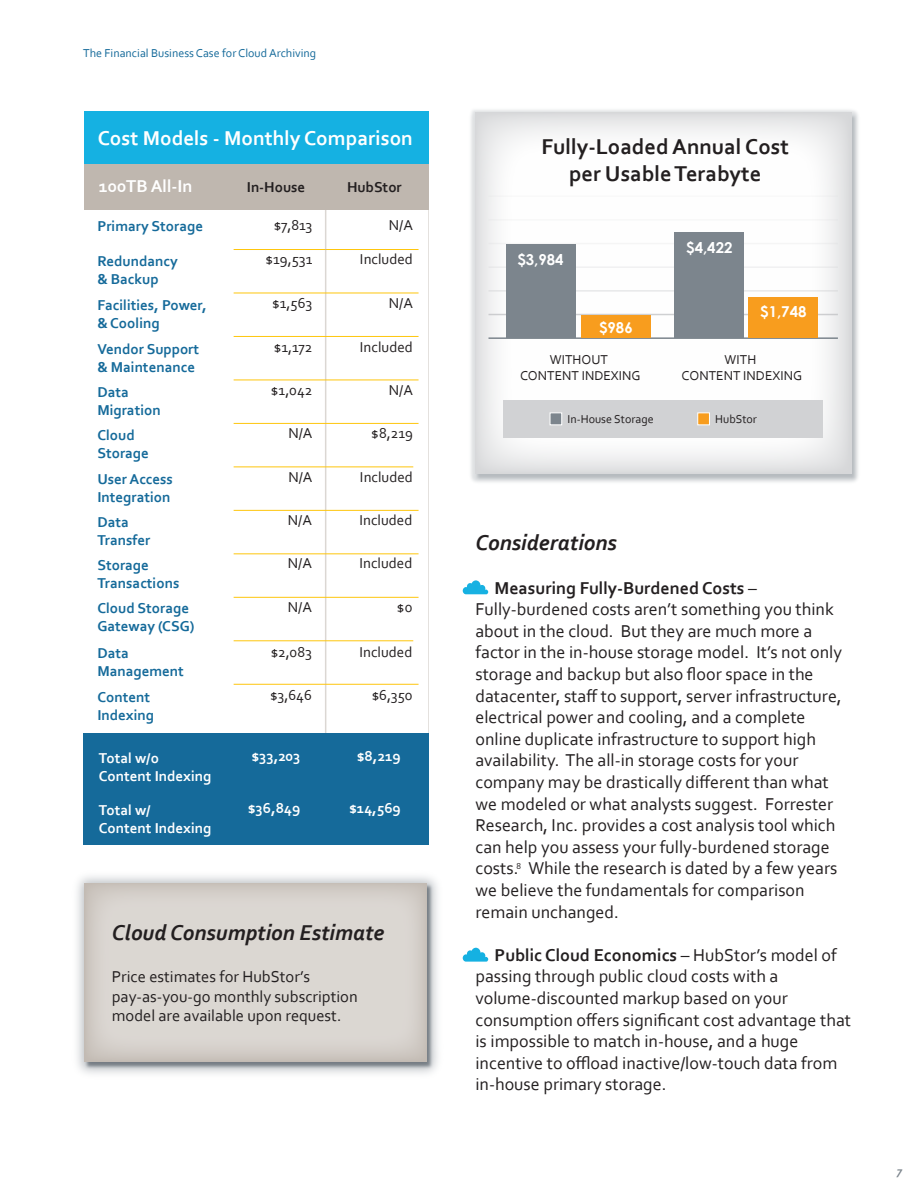
<style>
.page{position:relative;width:918px;height:1188px;background:#fff}
.page>*{position:absolute;margin:0;border:0;box-sizing:border-box;transform-origin:0 0}
.t1{font:700 22.5px/27px "Corbel";color:#231f20;text-align:center}
.t2{font:italic 700 22.5px "Corbel";color:#231f20}
.t3{font:700 21px "Corbel";color:#fff}
.t4{font:18px/21.6px "Corbel";color:#231f20}
.t5{font:700 18px "Corbel";color:#fff}
.t6{font:16.5px/19.8px "Corbel";color:#231f20}
.t7{font:700 15px/18px "Corbel";color:#156a9a}
.t8{font:15px "Corbel";color:#231f20}
.t9{font:700 15px/18px "Corbel";color:#fff}
.t10{font:700 15px "Century Gothic";color:#fff}
.t11{font:700 15px "Corbel";color:#231f20}
.t12{font:13.5px/16.2px "Corbel";color:#231f20;text-align:center}
.t13{font:12px "Corbel";color:#156a9a}
.t14{font:12px "Corbel";color:#231f20}
.t15{font:italic 700 12px "Corbel";color:#7c858d}
.t16{font:9px "Corbel";color:#231f20}
.s1{font-weight:700}
</style>
<div class="page">
<div style="left:84px;top:111px;width:344px;height:53px;background:#15b1e2"></div>
<hr style="left:234px;top:249px;width:185px;height:1px;background:#fec60d">
<hr style="left:325px;top:209px;width:1px;height:525px;background:#bfb7af">
<hr style="left:234px;top:293px;width:185px;height:1px;background:#fec60d">
<hr style="left:234px;top:380px;width:185px;height:1px;background:#fec60d">
<hr style="left:234px;top:423px;width:185px;height:1px;background:#fec60d">
<hr style="left:234px;top:336px;width:185px;height:1px;background:#fec60d">
<hr style="left:234px;top:467px;width:179px;height:1px;background:#fec60d">
<div style="left:84px;top:164px;width:344px;height:45px;background:#bfb7af"></div>
<hr style="left:428px;top:209px;width:1px;height:532px;background:#bfb7af">
<div style="left:83px;top:733px;width:345px;height:112px;background:#156a9a"></div>
<hr style="left:234px;top:553px;width:185px;height:1px;background:#fec60d">
<hr style="left:234px;top:597px;width:185px;height:1px;background:#fec60d">
<hr style="left:234px;top:510px;width:185px;height:1px;background:#fec60d">
<hr style="left:234px;top:640px;width:179px;height:1px;background:#fec60d">
<hr style="left:234px;top:684px;width:185px;height:1px;background:#fec60d">
<img style="left:473px;top:112px;width:386px;height:371px">
<svg style="left:475px;top:112px;width:376px;height:362px"></svg>
<div style="left:504px;top:400px;width:319px;height:37px;background:#d1d2d4"></div>
<div style="left:550px;top:412px;width:12px;height:13px;background:#7c858d;border:1px solid #fff"></div>
<hr style="left:489px;top:337px;width:349px;height:2px;background:#7c858d">
<hr style="left:489px;top:314px;width:349px;height:1px;background:#bcbdc0">
<hr style="left:489px;top:243px;width:349px;height:1px;background:#d1d2d4">
<hr style="left:489px;top:266px;width:349px;height:2px;background:#d1d2d4">
<hr style="left:489px;top:290px;width:349px;height:2px;background:#d1d2d4">
<hr style="left:489px;top:219px;width:349px;height:2px;background:#d1d2d4">
<hr style="left:489px;top:195px;width:349px;height:2px;background:#d1d2d4">
<div style="left:581px;top:315px;width:70px;height:23px;background:#f89d1e"></div>
<div style="left:675px;top:232px;width:69px;height:106px;background:#7c858d"></div>
<div style="left:749px;top:297px;width:69px;height:41px;background:#f89d1e"></div>
<div style="left:697px;top:412px;width:13px;height:13px;background:#f89d1e;border:1px solid #fff"></div>
<div style="left:506px;top:244px;width:69px;height:94px;background:#7c858d"></div>
<img style="left:83px;top:883px;width:352px;height:188px">
<svg style="left:85px;top:883px;width:342px;height:179px;background:#d7d3cd"></svg>
<svg style="left:463px;top:580px;width:25px;height:14px"></svg>
<svg style="left:463px;top:948px;width:25px;height:14px"></svg>
<p class="t13" style="left:83px;top:46px;width:234px">The Financial Business Case for Cloud Archiving</p>
<p class="t3" style="left:98px;top:125px;width:317px">Cost Models - Monthly Comparison</p>
<p class="t5" style="left:99px;top:175px;width:95px">100TB All-In</p>
<p class="t7" style="left:97px;top:217px;width:107px">Primary Storage</p>
<p class="t7" style="left:97px;top:252px;width:82px">Redundancy &amp; Backup</p>
<p class="t7" style="left:97px;top:295px;width:111px">Facilities, Power, &amp; Cooling</p>
<p class="t7" style="left:97px;top:340px;width:103px">Vendor Support &amp; Maintenance</p>
<p class="t7" style="left:97px;top:383px;width:65px">Data<br>Migration</p>
<p class="t7" style="left:97px;top:426px;width:53px">Cloud<br>Storage</p>
<p class="t7" style="left:97px;top:469px;width:77px">User Access<br>Integration</p>
<p class="t7" style="left:97px;top:512px;width:55px">Data<br>Transfer</p>
<p class="t7" style="left:97px;top:555px;width:84px">Storage<br>Transactions</p>
<p class="t7" style="left:97px;top:599px;width:99px">Cloud Storage<br>Gateway (CSG)</p>
<p class="t7" style="left:97px;top:644px;width:88px">Data<br>Management</p>
<p class="t7" style="left:97px;top:688px;width:58px">Content<br>Indexing</p>
<p class="t9" style="left:99px;top:749px;width:114px">Total w/o<br>Content Indexing</p>
<p class="t9" style="left:99px;top:801px;width:114px">Total w/<br>Content Indexing</p>
<p class="t11" style="left:247px;top:178px;width:60px">In-House</p>
<p class="t11" style="left:347px;top:178px;width:56px">HubStor</p>
<p class="t8" style="left:389px;top:215px;width:26px">N/A</p>
<p class="t8" style="left:274px;top:215px;width:40px">$7,813</p>
<p class="t8" style="left:265px;top:250px;width:48px">$19,531</p>
<p class="t8" style="left:360px;top:250px;width:54px">Included</p>
<p class="t8" style="left:272px;top:293px;width:42px">$1,563</p>
<p class="t8" style="left:389px;top:293px;width:26px">N/A</p>
<p class="t8" style="left:274px;top:338px;width:40px">$1,172</p>
<p class="t8" style="left:360px;top:338px;width:54px">Included</p>
<p class="t8" style="left:271px;top:381px;width:43px">$1,042</p>
<p class="t8" style="left:389px;top:381px;width:26px">N/A</p>
<p class="t8" style="left:288px;top:424px;width:26px">N/A</p>
<p class="t8" style="left:371px;top:424px;width:43px">$8,219</p>
<p class="t8" style="left:288px;top:468px;width:26px">N/A</p>
<p class="t8" style="left:360px;top:468px;width:54px">Included</p>
<p class="t8" style="left:288px;top:511px;width:26px">N/A</p>
<p class="t8" style="left:359px;top:511px;width:54px">Included</p>
<p class="t8" style="left:288px;top:553px;width:26px">N/A</p>
<p class="t8" style="left:359px;top:553px;width:54px">Included</p>
<p class="t8" style="left:288px;top:598px;width:26px">N/A</p>
<p class="t8" style="left:397px;top:598px;width:17px">$0</p>
<p class="t8" style="left:271px;top:642px;width:43px">$2,083</p>
<p class="t8" style="left:359px;top:642px;width:54px">Included</p>
<p class="t8" style="left:270px;top:686px;width:43px">$3,646</p>
<p class="t8" style="left:372px;top:686px;width:42px">$6,350</p>
<p class="t9" style="left:251px;top:747px;width:50px">$33,203</p>
<p class="t9" style="left:357px;top:747px;width:46px">$8,219</p>
<p class="t9" style="left:248px;top:799px;width:54px">$36,849</p>
<p class="t9" style="left:349px;top:799px;width:53px">$14,569</p>
<p class="t2" style="left:112px;top:919px;width:274px">Cloud Consumption Estimate</p>
<p class="t6" style="left:112px;top:966px;width:247px">Price estimates for HubStor’s pay-as-you-go monthly subscription model are available upon request.</p>
<p class="t1" style="left:541px;top:132px;width:249px">Fully-Loaded Annual Cost per Usable Terabyte</p>
<p class="t10" style="left:517px;top:248px;width:48px">$3,984</p>
<p class="t10" style="left:599px;top:316px;width:35px">$986</p>
<p class="t12" style="left:520px;top:351px;width:122px">WITHOUT<br>CONTENT INDEXING</p>
<p class="t14" style="left:567px;top:411px;width:88px">In-House Storage</p>
<p class="t10" style="left:686px;top:236px;width:48px">$4,422</p>
<p class="t10" style="left:760px;top:300px;width:48px">$1,748</p>
<p class="t12" style="left:682px;top:351px;width:122px">WITH<br>CONTENT INDEXING</p>
<p class="t14" style="left:715px;top:411px;width:43px">HubStor</p>
<p class="t2" style="left:475px;top:529px;width:143px">Considerations</p>
<p class="t4" style="left:475px;top:576px;width:368px;text-indent:19px"><span class="s1">Measuring Fully-Burdened Costs</span> – Fully-burdened costs aren’t something you think about in the cloud. But they are much more a factor in the in-house storage model. It’s not only storage and backup but also floor space in the datacenter, staff to support, server infrastructure, electrical power and cooling, and a complete online duplicate infrastructure to support high availability. The all-in storage costs for your company may be drastically different than what we modeled or what analysts suggest. Forrester Research, Inc. provides a cost analysis tool which can help you assess your fully-burdened storage costs. While the research is dated by a few years we believe the fundamentals for comparison remain unchanged.</p>
<p class="t4" style="left:475px;top:944px;width:377px;text-indent:19px"><span class="s1">Public Cloud Economics</span> – HubStor’s model of passing through public cloud costs with a volume-discounted markup based on your consumption offers significant cost advantage that is impossible to match in-house, and a huge incentive to offload inactive/low-touch data from in-house primary storage.</p>
<p class="t16" style="left:517px;top:860px;width:6px">8</p>
<p class="t15" style="left:897px;top:1164px;width:7px">7</p>
</div>
